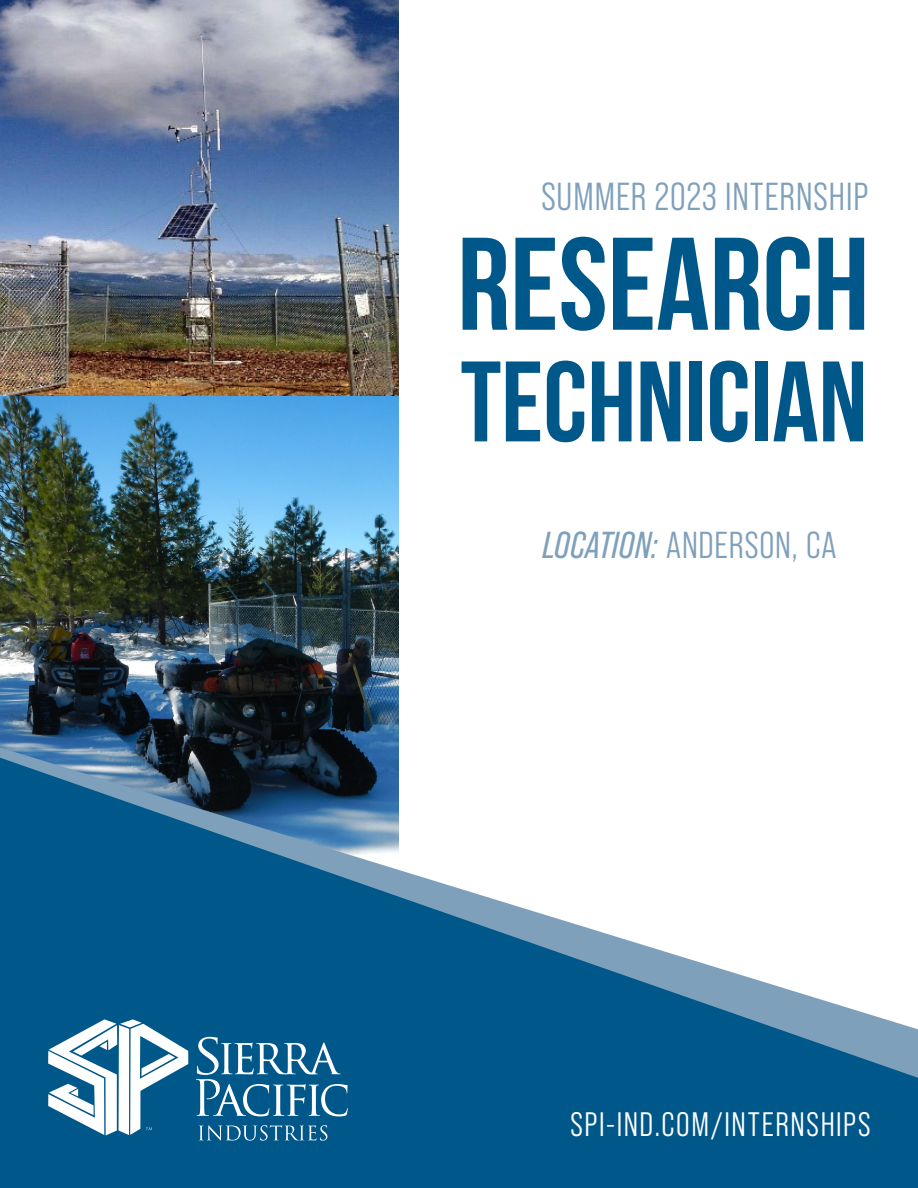
<style>
.page{position:relative;width:918px;height:1188px;background:#fff}
.page>*{position:absolute;margin:0;border:0;box-sizing:border-box;transform-origin:0 0}
.t1{font:700 131.55px "Bebas Neue";color:#005789}
.t2{font:700 114.15px "Bebas Neue";color:#005789}
.t3{font:39px "Bebas Neue Pro Middle";letter-spacing:.025em;color:#7fa0bb}
.t4{font:37.5px "Bebas Neue Pro Middle";letter-spacing:.025em;color:#7fa0bb}
.t5{font:33.9px "Bebas Neue Pro Middle";letter-spacing:.05em;color:#fff}
.s1{font-family:"Bebas Neue Pro";font-style:italic}
</style>
<div class="page">
<img style="left:0;top:395px;width:398px;height:353px">
<img style="left:0;top:0;width:398px;height:395px">
<svg style="left:0;top:748px;width:399px;height:10px;background:#354e66"></svg>
<svg style="left:0;top:758px;width:918px;height:430px;fill:#005789"></svg>
<svg style="left:199px;top:1125px;width:128px;height:16px;background:#3479a1"></svg>
<svg style="left:196px;top:1037px;width:152px;height:79px"></svg>
<svg style="left:48px;top:1019px;width:140px;height:117px"></svg>
<p class="t3" style="left:541px;top:174px;width:329px">SUMMER 2023 INTERNSHIP</p>
<h1 class="t1" style="left:457px;top:212px;width:414px">RESEARCH</h1>
<h2 class="t2" style="left:461px;top:339px;width:408px">TECHNICIAN</h2>
<p class="t4" style="left:543px;top:524px;width:296px"><span class="s1">LOCATION:</span> ANDERSON, CA</p>
<p class="t5" style="left:570px;top:1105px;width:302px">SPI-IND.COM/INTERNSHIPS</p>
</div>
